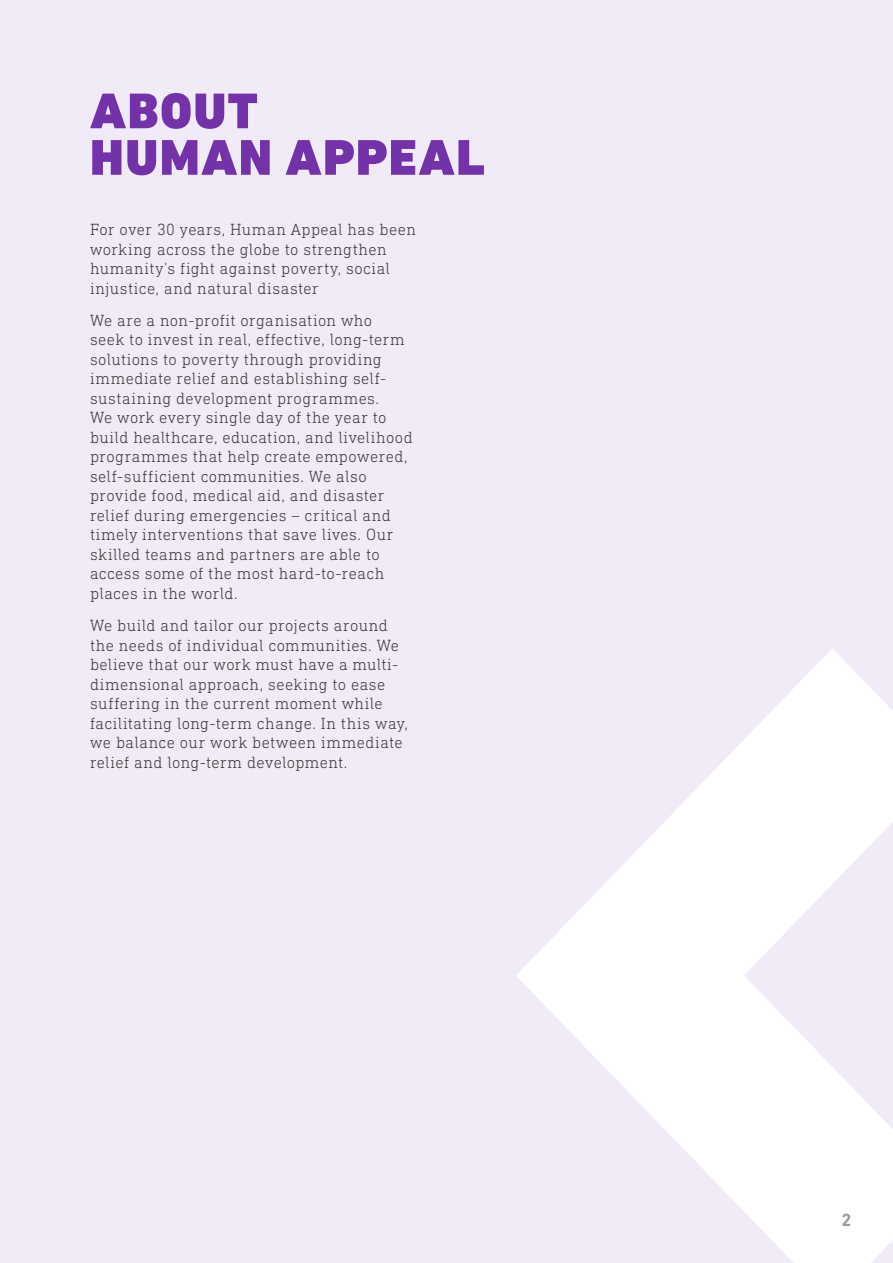
<style>
.page{position:relative;width:893px;height:1263px;background:#f1ebf7}
.page>*{position:absolute;margin:0;border:0;box-sizing:border-box;transform-origin:0 0}
.t1{font:900 51px/46.5px "DIN Next LT Pro";letter-spacing:.03em;color:#7332aa}
.t2{font:700 18px "DIN Next LT Pro";color:#9d9d9c}
.Body_Copy{font:300 16.5px/19.5px "DIN Next Slab Pro";letter-spacing:.025em;color:#3c3c3b}
</style>
<div class="page">
<svg style="left:516px;top:649px;width:377px;height:614px"></svg>
<p class="t1" style="left:90px;top:88px;width:396px">ABOUT<br>HUMAN APPEAL</p>
<p class="Body_Copy" style="left:90px;top:220px;width:327px">For over 30 years, Human Appeal has been working across the globe to strengthen humanity’s fight against poverty, social injustice, and natural disaster</p>
<p class="Body_Copy" style="left:90px;top:310px;width:324px">We are a non-profit organisation who<br>seek to invest in real, effective, long-term solutions to poverty through providing immediate relief and establishing self&shy;sustaining development programmes.<br>We work every single day of the year to build healthcare, education, and livelihood programmes that help create empowered, self-sufficient communities. We also provide food, medical aid, and disaster relief during emergencies – critical and timely interventions that save lives. Our skilled teams and partners are able to access some of the most hard-to-reach places in the world.</p>
<p class="Body_Copy" style="left:90px;top:616px;width:319px">We build and tailor our projects around the needs of individual communities. We believe that our work must have a multi&shy;dimensional approach, seeking to ease suffering in the current moment while facilitating long-term change. In this way, we balance our work between immediate relief and long-term development.</p>
<p class="t2" style="left:841px;top:1209px;width:12px">2</p>
</div>
